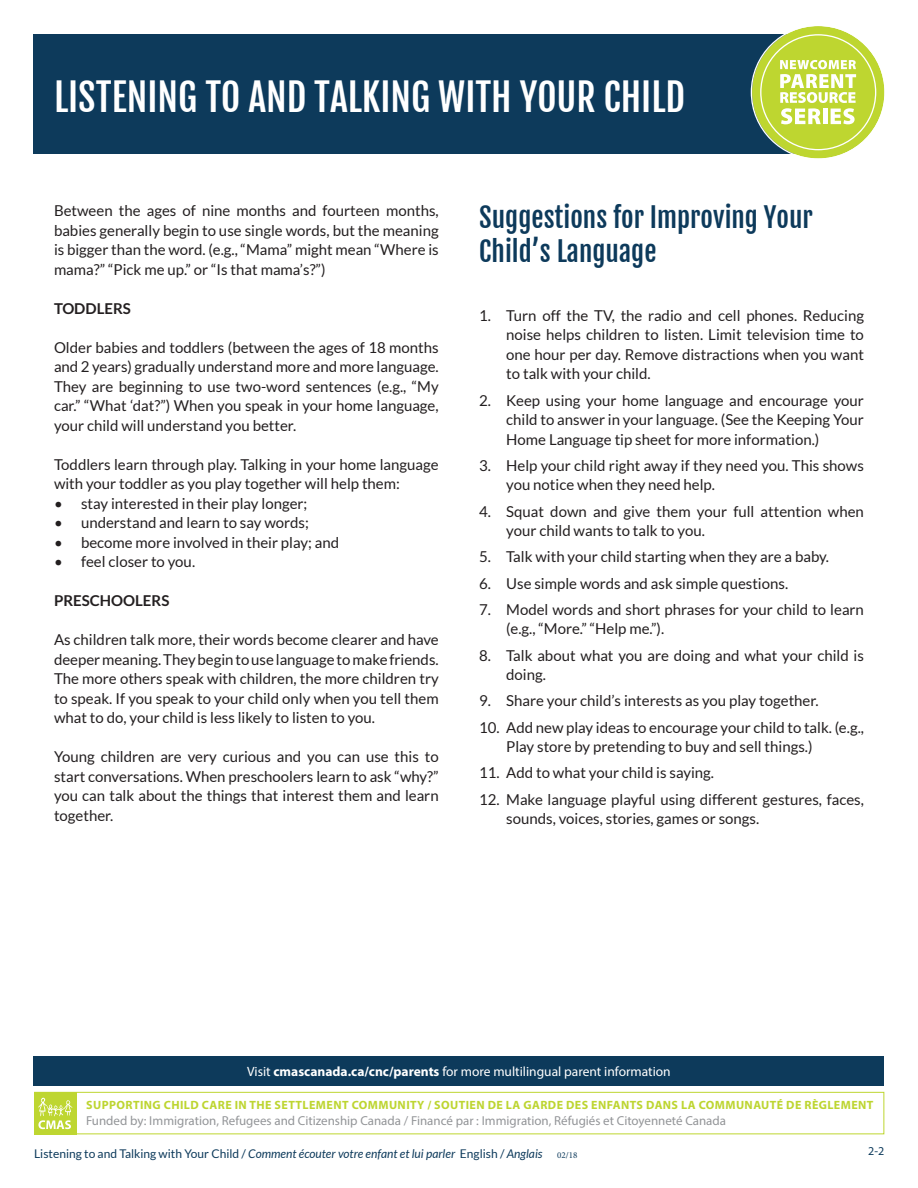
<style>
.page{position:relative;width:918px;height:1188px;background:#fff}
.page>*{position:absolute;margin:0;border:0;box-sizing:border-box;transform-origin:0 0}
.t1{font:37.5px "Fjalla One";color:#fff}
.t2{font:27px/34.5px "Fjalla One";color:#0d3a5b}
.t3{font:15px/19.5px "Lato";color:#231f20}
.t4{font:700 15px "Lato";color:#231f20}
.t5{font:13.5px "Myriad Pro";color:#fff}
.t6{font:12.9px "Myriad Pro";color:#939598}
.t7{font:700 12px "Myriad Pro";letter-spacing:.035em;color:#bdd530}
.t8{font:12px "Lato";color:#0d3a5b}
.t9{font:12px "Myriad Pro";color:#0d3a5b}
.s1{font-weight:700}
.s2{font-style:italic}
.s3{font-family:"Minion Pro";font-size:9px}
</style>
<div class="page">
<div style="left:34px;top:1056px;width:850px;height:30px;background:#0d3a5b"></div>
<div style="left:34px;top:1092px;width:850px;height:42px;border:1px solid #bed630"></div>
<div style="left:34px;top:1092px;width:42px;height:42px;background:#bed631"></div>
<svg style="left:38px;top:1097px;width:35px;height:32px"></svg>
<div style="left:34px;top:34px;width:788px;height:119px;background:#0d3a5b"></div>
<svg style="left:751px;top:26px;width:134px;height:133px"></svg>
<h1 class="t1" style="left:54px;top:75px;width:633px">LISTENING TO AND TALKING WITH YOUR CHILD</h1>
<p class="t3" style="left:54px;top:201px;width:386px;text-align:justify">Between the ages of nine months and fourteen months, babies generally begin to use single words, but the meaning is bigger than the word. (e.g., “Mama” might mean “Where is mama?” “Pick me up.” or “Is that mama’s?”)</p>
<p class="t4" style="left:54px;top:300px;width:78px">TODDLERS</p>
<p class="t3" style="left:54px;top:337px;width:386px;text-align:justify">Older babies and toddlers (between the ages of 18 months and 2 years) gradually understand more and more language.<br>They are beginning to use two-word sentences (e.g., “My car.” “What ‘dat?”) When you speak in your home language, your child will understand you better.</p>
<p class="t3" style="left:54px;top:454px;width:386px">Toddlers learn through play. Talking in your home language with your toddler as you play together will help them:</p>
<p class="t3" style="left:54px;top:493px;width:255px">• stay interested in their play longer;</p>
<p class="t3" style="left:54px;top:513px;width:256px">• understand and learn to say words;</p>
<p class="t3" style="left:54px;top:532px;width:287px">• become more involved in their play; and</p>
<p class="t3" style="left:54px;top:552px;width:143px">• feel closer to you.</p>
<p class="t4" style="left:54px;top:592px;width:117px">PRESCHOOLERS</p>
<p class="t3" style="left:54px;top:630px;width:386px;text-align:justify">As children talk more, their words become clearer and have deeper meaning. They begin to use language to make friends.<br>The more others speak with children, the more children try to speak. If you speak to your child only when you tell them what to do, your child is less likely to listen to you.</p>
<p class="t3" style="left:54px;top:747px;width:386px;text-align:justify">Young children are very curious and you can use this to start conversations. When preschoolers learn to ask “why?” you can talk about the things that interest them and learn together.</p>
<h2 class="t2" style="left:479px;top:200px;width:335px">Suggestions for Improving Your<br>Child’s Language</h2>
<p class="t3" style="left:506px;top:306px;width:359px;text-align:justify;text-indent:-27px">1. Turn off the TV, the radio and cell phones. Reducing noise helps children to listen. Limit television time to one hour per day. Remove distractions when you want to talk with your child.</p>
<p class="t3" style="left:506px;top:390px;width:359px;text-align:justify;text-indent:-27px">2. Keep using your home language and encourage your child to answer in your language. (See the Keeping Your Home Language tip sheet for more information.)</p>
<p class="t3" style="left:506px;top:456px;width:359px;text-indent:-27px">3. Help your child right away if they need you. This shows you notice when they need help.</p>
<p class="t3" style="left:506px;top:501px;width:359px;text-indent:-27px">4. Squat down and give them your full attention when your child wants to talk to you.</p>
<p class="t3" style="left:479px;top:547px;width:351px">5. Talk with your child starting when they are a baby.</p>
<p class="t3" style="left:479px;top:573px;width:310px">6. Use simple words and ask simple questions.</p>
<p class="t3" style="left:506px;top:600px;width:359px;text-indent:-27px">7. Model words and short phrases for your child to learn (e.g., “More.” “Help me.”).</p>
<p class="t3" style="left:506px;top:645px;width:359px;text-indent:-27px">8. Talk about what you are doing and what your child is doing.</p>
<p class="t3" style="left:479px;top:691px;width:341px">9. Share your child’s interests as you play together.</p>
<p class="t3" style="left:506px;top:717px;width:359px;text-indent:-27px">10. Add new play ideas to encourage your child to talk. (e.g.,<br>Play store by pretending to buy and sell things.)</p>
<p class="t3" style="left:479px;top:763px;width:236px">11. Add to what your child is saying.</p>
<p class="t3" style="left:506px;top:789px;width:359px;text-indent:-27px">12. Make language playful using different gestures, faces, sounds, voices, stories, games or songs.</p>
<p class="t5" style="left:247px;top:1063px;width:425px">Visit <span class="s1">CMASCANADA.CA/CNC/PARENTS</span> for more multilingual parent information</p>
<p class="t7" style="left:86px;top:1097px;width:789px">SUPPORTING CHILD CARE IN THE SETTLEMENT COMMUNITY / SOUTIEN DE LA GARDE DES ENFANTS DANS LA COMMUNAUTÉ DE RÈGLEMENT</p>
<p class="t6" style="left:86px;top:1113px;width:642px">Funded by: Immigration, Refugees and Citizenship Canada / Financé par : Immigration, Réfugiés et Citoyenneté Canada</p>
<p class="t8" style="left:34px;top:1147px;width:545px">Listening to and Talking with Your Child / <span class="s2">Comment écouter votre enfant et lui parler</span> English / <span class="s2">Anglais</span> <span class="s3">02/18</span></p>
<p class="t9" style="left:868px;top:1144px;width:17px">1-2</p>
<p class="t9" style="left:868px;top:1144px;width:8px">2</p>
</div>
